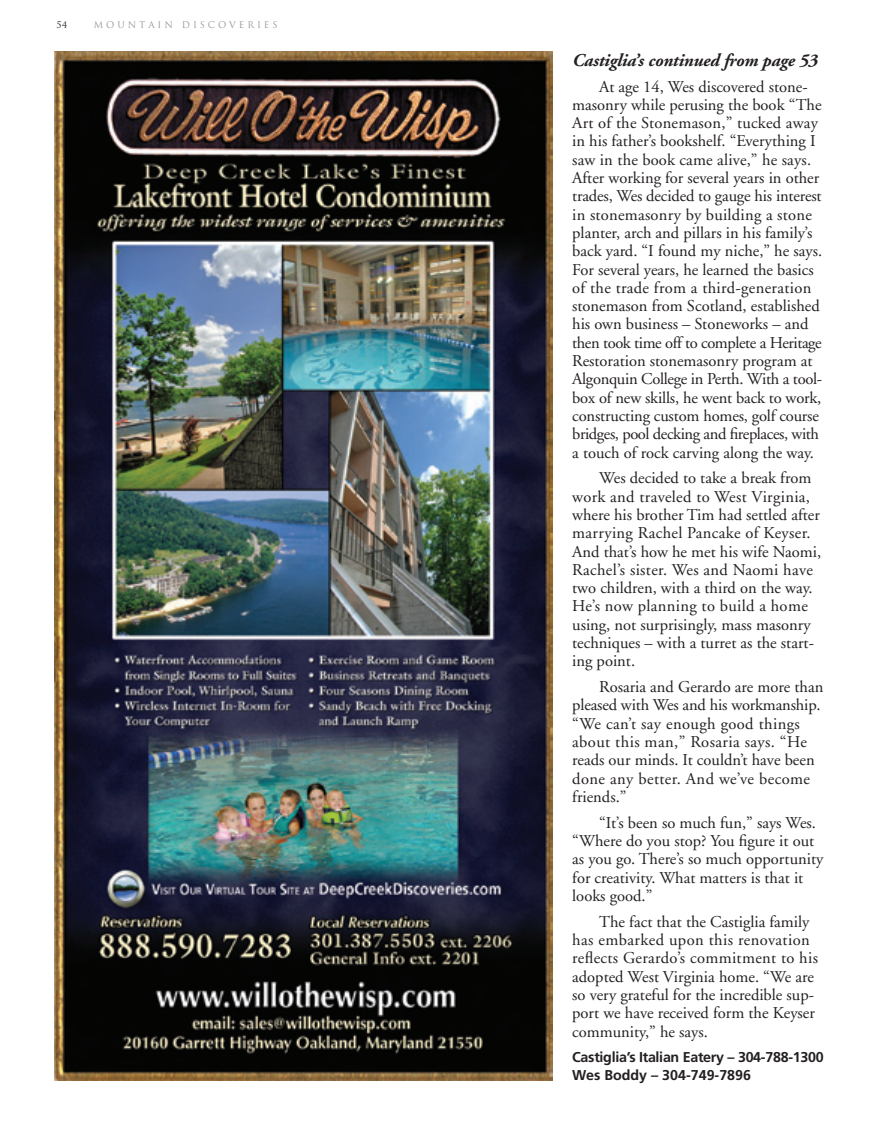
<style>
.page{position:relative;width:878px;height:1134px;background:#fff}
.page>*{position:absolute;margin:0;border:0;box-sizing:border-box;transform-origin:0 0}
.M_D_TEXT_no_Para{font:italic 700 18px "Adobe Garamond";letter-spacing:-.01em;color:#231f20}
.M_D_TEXT_no_Para-2{font:16.5px/18.3px "Adobe Garamond";color:#231f20}
.M_D_TEXT_no_Para-3{font:16.5px/18.3px "Adobe Garamond";letter-spacing:.025em;color:#231f20}
.M_D_TEXT_no_Para-4{font:16.5px/18.3px "Adobe Garamond";letter-spacing:-.025em;color:#231f20}
.M_D_TEXT_no_Para-5{font:16.5px "Adobe Garamond";letter-spacing:-.02em;color:#231f20}
.M_D_CAPTION{font:700 14.25px "Frutiger";letter-spacing:-.02em;color:#231f20}
.M_D_CAPTION-2{font:700 14.25px "Frutiger";color:#231f20}
.t1{font:9px "Trajan";color:#939598}
.t2{font:9px "Trajan";color:#231f20}
</style>
<div class="page">
<img style="left:54px;top:52px;width:498px;height:1028px">
<p class="t2" style="left:57px;top:20px;width:12px">54</p>
<p class="t1" style="left:94px;top:20px;width:185px">M O U N T A I N D I S C O V E R I E S</p>
<p class="M_D_TEXT_no_Para" style="left:572px;top:51px;width:247px">Castiglia’s continued from page 53</p>
<p class="M_D_TEXT_no_Para-2" style="left:572px;top:78px;width:251px;text-indent:27px">At age 14, Wes discovered stone&shy;masonry while perusing the book “The Art of the Stonemason,” tucked away in his father’s bookshelf. “Everything I saw in the book came alive,” he says.</p>
<p class="M_D_TEXT_no_Para-2" style="left:572px;top:169px;width:248px">After working for several years in other</p>
<p class="M_D_TEXT_no_Para-2" style="left:572px;top:187px;width:251px">trades, Wes decided to gauge his interest in stonemasonry by building a stone planter, arch and pillars in his family’s back yard. “I found my niche,” he says.<br>For several years, he learned the basics of the trade from a third-generation stonemason from Scotland, established his own business – Stoneworks – and then took time off to complete a Heritage Restoration stonemasonry program at</p>
<p class="M_D_TEXT_no_Para-5" style="left:572px;top:370px;width:251px">Algonquin College in Perth. With a tool-</p>
<p class="M_D_TEXT_no_Para-2" style="left:572px;top:389px;width:250px">box of new skills, he went back to work,</p>
<p class="M_D_TEXT_no_Para-2" style="left:572px;top:407px;width:248px">constructing custom homes, golf course</p>
<p class="M_D_TEXT_no_Para-4" style="left:572px;top:425px;width:248px">bridges, pool decking and fireplaces, with a touch of rock carving along the way.</p>
<p class="M_D_TEXT_no_Para-2" style="left:572px;top:469px;width:250px;text-indent:27px">Wes decided to take a break from work and traveled to West Virginia, where his brother Tim had settled after marrying Rachel Pancake of Keyser.<br>And that’s how he met his wife Naomi, Rachel’s sister. Wes and Naomi have two children, with a third on the way.<br>He’s now planning to build a home using, not surprisingly, mass masonry techniques – with a turret as the start&shy;ing point.</p>
<p class="M_D_TEXT_no_Para-2" style="left:572px;top:678px;width:253px;text-align:right">Rosaria and Gerardo are more than pleased with Wes and his workmanship.</p>
<p class="M_D_TEXT_no_Para-3" style="left:572px;top:715px;width:244px">“We can’t say enough good things about this man,” Rosaria says. “He reads our minds. It couldn’t have been done any better. And we’ve become friends.”</p>
<p class="M_D_TEXT_no_Para-2" style="left:572px;top:814px;width:252px;text-indent:27px">“It’s been so much fun,” says Wes. “Where do you stop? You figure it out as you go. There’s so much opportunity for creativity. What matters is that it looks good.”</p>
<p class="M_D_TEXT_no_Para-2" style="left:572px;top:913px;width:247px;text-indent:27px">The fact that the Castiglia family has embarked upon this renovation reflects Gerardo’s commitment to his adopted West Virginia home. “We are so very grateful for the incredible sup&shy;port we have received form the Keyser community,” he says.</p>
<p class="M_D_CAPTION" style="left:572px;top:1049px;width:253px">Castiglia’s Italian Eatery – 304-788-1300</p>
<p class="M_D_CAPTION-2" style="left:572px;top:1067px;width:180px">Wes Boddy – 304-749-7896</p>
</div>
